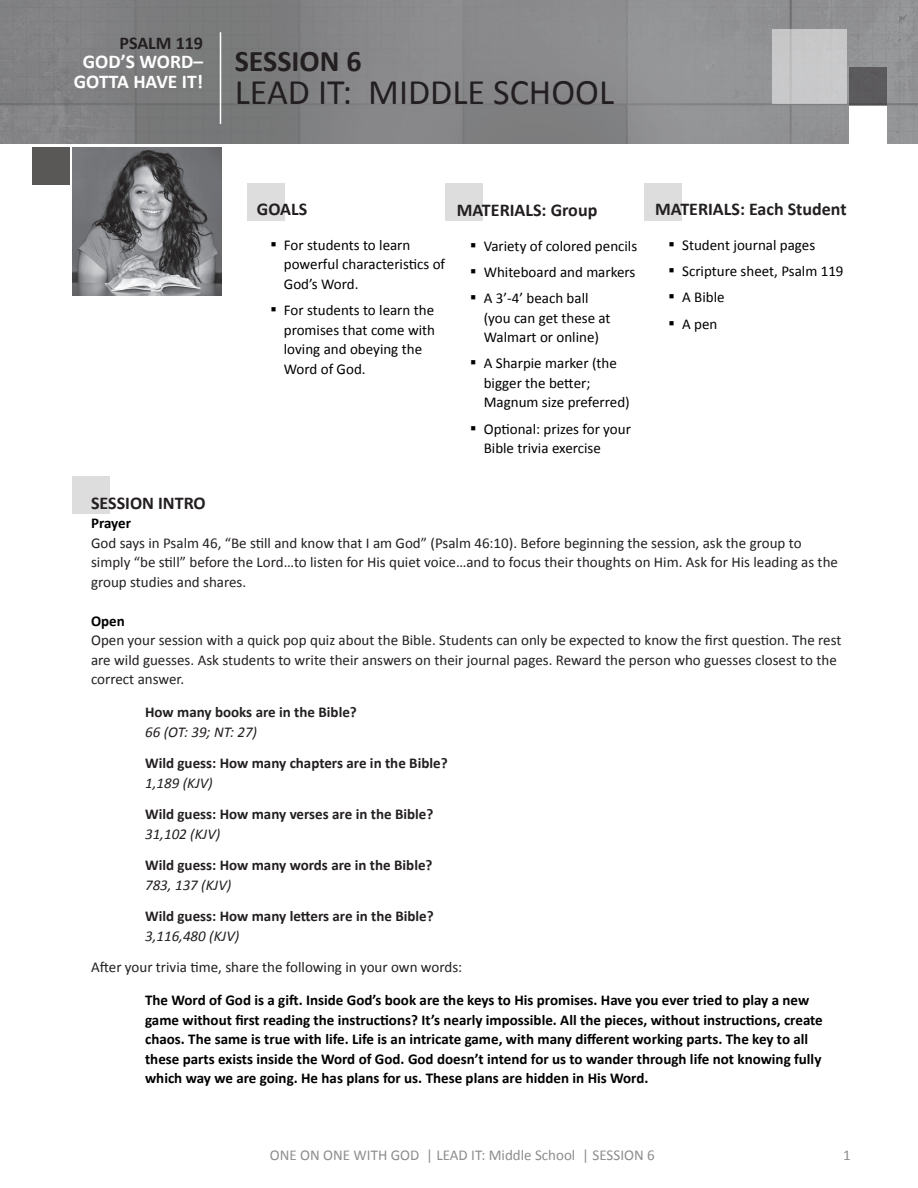
<style>
.page{position:relative;width:918px;height:1188px;background:#fff}
.page>*{position:absolute;margin:0;border:0;box-sizing:border-box;transform-origin:0 0}
.t1{font:36px "Calibri";color:#231f20}
.t2{font:700 30px "Calibri";color:#231f20}
.t3{font:700 19.5px "Calibri";color:#fff}
.t4{font:700 18px "Calibri";color:#231f20}
.t5{font:15px/19.5px "Calibri";color:#231f20}
.List_Paragraph{font:700 15px/19.5px "Calibri";color:#000}
.t6{font:15px/19.5px "Calibri";color:#000}
.t7{font:700 15px "Calibri";color:#231f20}
.t8{font:italic 15px "Calibri";color:#231f20}
.t9{font:15px "Calibri";color:#8e8d8e}
.s1{font-size:18px}
</style>
<div class="page">
<div style="left:446px;top:184px;width:37px;height:37px;background:#ddd"></div>
<div style="left:247px;top:184px;width:38px;height:37px;background:#ddd"></div>
<img style="left:0;top:0;width:918px;height:144px">
<div style="left:850px;top:107px;width:37px;height:37px;background:#fff"></div>
<hr style="left:220px;top:32px;width:1px;height:92px;background:#fff">
<img style="left:72px;top:147px;width:149px;height:149px">
<div style="left:772px;top:29px;width:75px;height:75px;background:#c8c8c9"></div>
<div style="left:850px;top:67px;width:37px;height:37px;background:#5c5a5c"></div>
<div style="left:32px;top:147px;width:37px;height:37px;background:#5a5757"></div>
<div style="left:645px;top:183px;width:37px;height:37px;background:#ddd"></div>
<div style="left:72px;top:476px;width:38px;height:38px;background:#ddd"></div>
<p class="t4" style="left:120px;top:31px;width:85px">PSALM 119</p>
<p class="t3" style="left:83px;top:49px;width:122px">GOD’S WORD–</p>
<p class="t3" style="left:74px;top:69px;width:131px">GOTTA HAVE IT!</p>
<p class="t2" style="left:235px;top:42px;width:128px">SESSION 6</p>
<p class="t1" style="left:235px;top:70px;width:381px">LEAD IT: MIDDLE SCHOOL</p>
<p class="t4" style="left:257px;top:198px;width:52px">GOALS</p>
<p class="t6" style="left:284px;top:235px;width:163px;text-indent:-14px"><span class="s1">▪</span> For students to learn powerful characteristics of<br>God’s Word.</p>
<p class="t6" style="left:284px;top:300px;width:153px;text-indent:-14px"><span class="s1">▪</span> For students to learn the promises that come with loving and obeying the<br>Word of God.</p>
<p class="t4" style="left:457px;top:199px;width:142px">MATERIALS: Group</p>
<p class="t6" style="left:470px;top:236px;width:169px"><span class="s1">▪</span> Variety of colored pencils</p>
<p class="t6" style="left:470px;top:262px;width:167px"><span class="s1">▪</span> Whiteboard and markers</p>
<p class="t6" style="left:484px;top:288px;width:128px;text-indent:-14px"><span class="s1">▪</span> A 3’-4’ beach ball (you can get these at<br>Walmart or online)</p>
<p class="t6" style="left:484px;top:354px;width:148px;text-indent:-14px"><span class="s1">▪</span> A Sharpie marker (the bigger the better;<br>Magnum size preferred)</p>
<p class="t6" style="left:484px;top:419px;width:149px;text-indent:-14px"><span class="s1">▪</span> Optional: prizes for your<br>Bible trivia exercise</p>
<p class="t4" style="left:655px;top:198px;width:193px">MATERIALS: Each Student</p>
<p class="t6" style="left:669px;top:235px;width:148px"><span class="s1">▪</span> Student journal pages</p>
<p class="t6" style="left:669px;top:261px;width:176px"><span class="s1">▪</span> Scripture sheet, Psalm 119</p>
<p class="t6" style="left:669px;top:288px;width:57px"><span class="s1">▪</span> A Bible</p>
<p class="t6" style="left:669px;top:314px;width:50px"><span class="s1">▪</span> A pen</p>
<p class="t4" style="left:91px;top:491px;width:116px">SESSION INTRO</p>
<p class="List_Paragraph" style="left:91px;top:513px;width:41px">Prayer</p>
<p class="t5" style="left:91px;top:533px;width:748px">God says in Psalm 46, “Be still and know that I am God” (Psalm 46:10). Before beginning the session, ask the group to simply “be still” before the Lord…to listen for His quiet voice…and to focus their thoughts on Him. Ask for His leading as the group studies and shares.</p>
<p class="List_Paragraph" style="left:91px;top:611px;width:35px">Open</p>
<p class="t5" style="left:91px;top:630px;width:752px">Open your session with a quick pop quiz about the Bible. Students can only be expected to know the first question. The rest are wild guesses. Ask students to write their answers on their journal pages. Reward the person who guesses closest to the correct answer.</p>
<p class="t7" style="left:145px;top:702px;width:213px">How many books are in the Bible?</p>
<p class="t8" style="left:145px;top:721px;width:114px">66 (OT: 39; NT: 27)</p>
<p class="t7" style="left:145px;top:753px;width:304px">Wild guess: How many chapters are in the Bible?</p>
<p class="t8" style="left:145px;top:772px;width:69px">1,189 (KJV)</p>
<p class="t7" style="left:145px;top:804px;width:290px">Wild guess: How many verses are in the Bible?</p>
<p class="t8" style="left:145px;top:823px;width:77px">31,102 (KJV)</p>
<p class="t7" style="left:145px;top:855px;width:289px">Wild guess: How many words are in the Bible?</p>
<p class="t8" style="left:145px;top:874px;width:88px">783, 137 (KJV)</p>
<p class="t7" style="left:145px;top:906px;width:290px">Wild guess: How many letters are in the Bible?</p>
<p class="t8" style="left:145px;top:925px;width:96px">3,116,480 (KJV)</p>
<p class="t5" style="left:91px;top:957px;width:373px">After your trivia time, share the following in your own words:</p>
<p class="List_Paragraph" style="left:145px;top:990px;width:679px">The Word of God is a gift. Inside God’s book are the keys to His promises. Have you ever tried to play a new game without first reading the instructions? It’s nearly impossible. All the pieces, without instructions, create chaos. The same is true with life. Life is an intricate game, with many different working parts. The key to all these parts exists inside the Word of God. God doesn’t intend for us to wander through life not knowing fully which way we are going. He has plans for us. These plans are hidden in His Word.</p>
<p class="t9" style="left:270px;top:1146px;width:386px">ONE ON ONE WITH GOD | LEAD IT: Middle School | SESSION 6</p>
<p class="t9" style="left:843px;top:1146px;width:9px">1</p>
</div>
